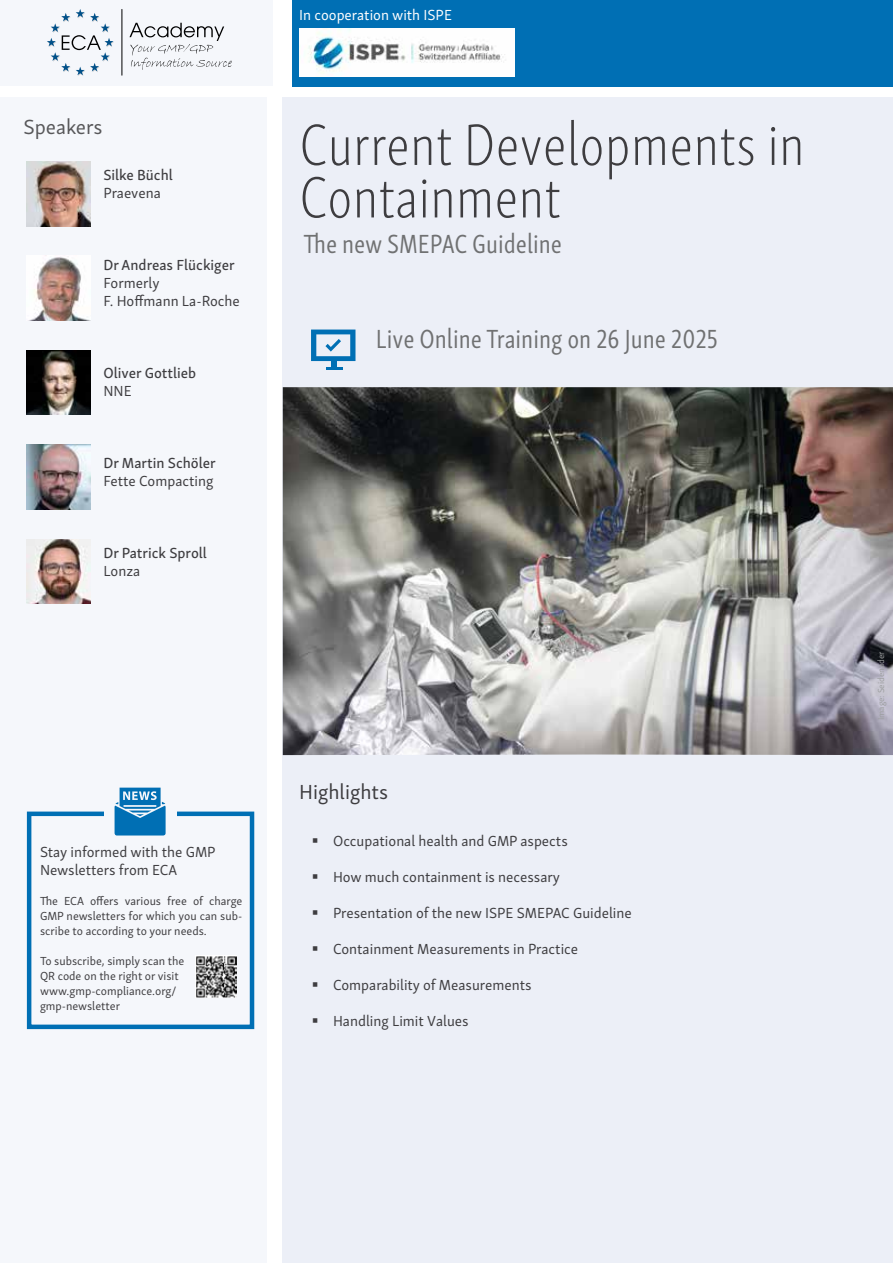
<style>
.page{position:relative;width:893px;height:1263px;background:#fff}
.page>*{position:absolute;margin:0;border:0;box-sizing:border-box;transform-origin:0 0}
.t1{font:60px/52.5px "Skolar Sans Latn Cp El";color:#3e3d40}
.t2{font:27px "Skolar Sans Latn Cp";color:#707172}
.t3{font:21px "Skolar Sans Latn";color:#3e3d40}
.t4{font:21px "Skolar Sans Latn";color:#58585a}
.t5{font:15px/18px "Skolar Sans Latn";color:#3e3d40}
.t6{font:15px "Skolar Sans Latn Me";color:#3e3d40}
.t7{font:15px "Skolar Sans Latn";color:#fff}
.t8{font:12px/15px "Skolar Sans Latn";color:#3e3d40;text-align:justify}
.t9{font:9px "Skolar Sans Latn";color:#9c9e9f}
</style>
<div class="page">
<div style="left:283px;top:98px;width:610px;height:1165px;background:#eceff7"></div>
<div style="left:292px;top:0;width:601px;height:86px;background:#006fb4"></div>
<img style="left:283px;top:387px;width:610px;height:368px">
<div style="left:0;top:98px;width:267px;height:1165px;background:#f5f7fb"></div>
<img style="left:27px;top:162px;width:63px;height:64px">
<img style="left:31px;top:257px;width:57px;height:63px">
<img style="left:27px;top:350px;width:63px;height:65px">
<img style="left:27px;top:445px;width:63px;height:64px">
<img style="left:27px;top:539px;width:63px;height:65px">
<div style="left:0;top:0;width:272px;height:85px;background:#f5f7fb"></div>
<div style="left:331px;top:360px;width:6px;height:8px;background:#006fb4"></div>
<hr style="left:326px;top:367px;width:16px;height:3px;background:#006fb4">
<svg style="left:311px;top:330px;width:44px;height:31px"></svg>
<div style="left:27px;top:811px;width:227px;height:218px;border:4px solid #006fb4"></div>
<img style="left:196px;top:956px;width:41px;height:41px">
<div style="left:104px;top:792px;width:72px;height:39px;background:#f5f7fb"></div>
<svg style="left:115px;top:788px;width:51px;height:47px;background:#368dc3"></svg>
<img style="left:299px;top:28px;width:216px;height:48px">
<hr style="left:121px;top:9px;width:1px;height:66px;background:#000">
<svg style="left:129px;top:23px;width:103px;height:47px"></svg>
<svg style="left:47px;top:9px;width:67px;height:67px"></svg>
<h3 class="t4" style="left:23px;top:111px;width:81px">Speakers</h3>
<p class="t6" style="left:103px;top:163px;width:71px">Silke Büchl</p>
<p class="t5" style="left:103px;top:183px;width:59px">Praevena</p>
<p class="t6" style="left:103px;top:253px;width:133px">Dr Andreas Flückiger</p>
<p class="t5" style="left:103px;top:273px;width:138px">Formerly<br>F. Hoffmann La-Roche</p>
<p class="t6" style="left:103px;top:361px;width:94px">Oliver Gottlieb</p>
<p class="t5" style="left:103px;top:381px;width:30px">NNE</p>
<p class="t6" style="left:103px;top:451px;width:114px">Dr Martin Schöler</p>
<p class="t5" style="left:103px;top:471px;width:112px">Fette Compacting</p>
<p class="t6" style="left:103px;top:541px;width:105px">Dr Patrick Sproll</p>
<p class="t5" style="left:103px;top:561px;width:38px">Lonza</p>
<p class="t7" style="left:299px;top:3px;width:154px">In cooperation with ISPE</p>
<h1 class="t1" style="left:299px;top:115px;width:507px">Current Developments in<br>Containment</h1>
<h2 class="t2" style="left:303px;top:224px;width:260px">The new SMEPAC Guideline</h2>
<h2 class="t2" style="left:376px;top:319px;width:344px">Live Online Training on 26 June 2025</h2>
<p class="t5" style="left:40px;top:842px;width:177px">Stay informed with the GMP<br>Newsletters from ECA</p>
<p class="t8" style="left:40px;top:893px;width:204px">The ECA offers various free of charge GMP newsletters for which you can sub&shy;scribe to according to your needs.</p>
<p class="t8" style="left:40px;top:953px;width:146px;text-align:left">To subscribe, simply scan the<br>QR code on the right or visit www.gmp-compliance.org/ gmp-newsletter</p>
<h3 class="t3" style="left:299px;top:775px;width:91px">Highlights</h3>
<p class="t5" style="left:333px;top:831px;width:236px">Occupational health and GMP aspects</p>
<p class="t5" style="left:333px;top:867px;width:229px">How much containment is necessary</p>
<p class="t5" style="left:333px;top:903px;width:300px">Presentation of the new ISPE SMEPAC Guideline</p>
<p class="t5" style="left:333px;top:939px;width:247px">Containment Measurements in Practice</p>
<p class="t5" style="left:333px;top:975px;width:200px">Comparability of Measurements</p>
<p class="t5" style="left:333px;top:1011px;width:137px">Handling Limit Values</p>
<p class="t9" style="left:874px;top:720px;width:70px;rotate:-90deg">Image: Seidenader</p>
</div>
